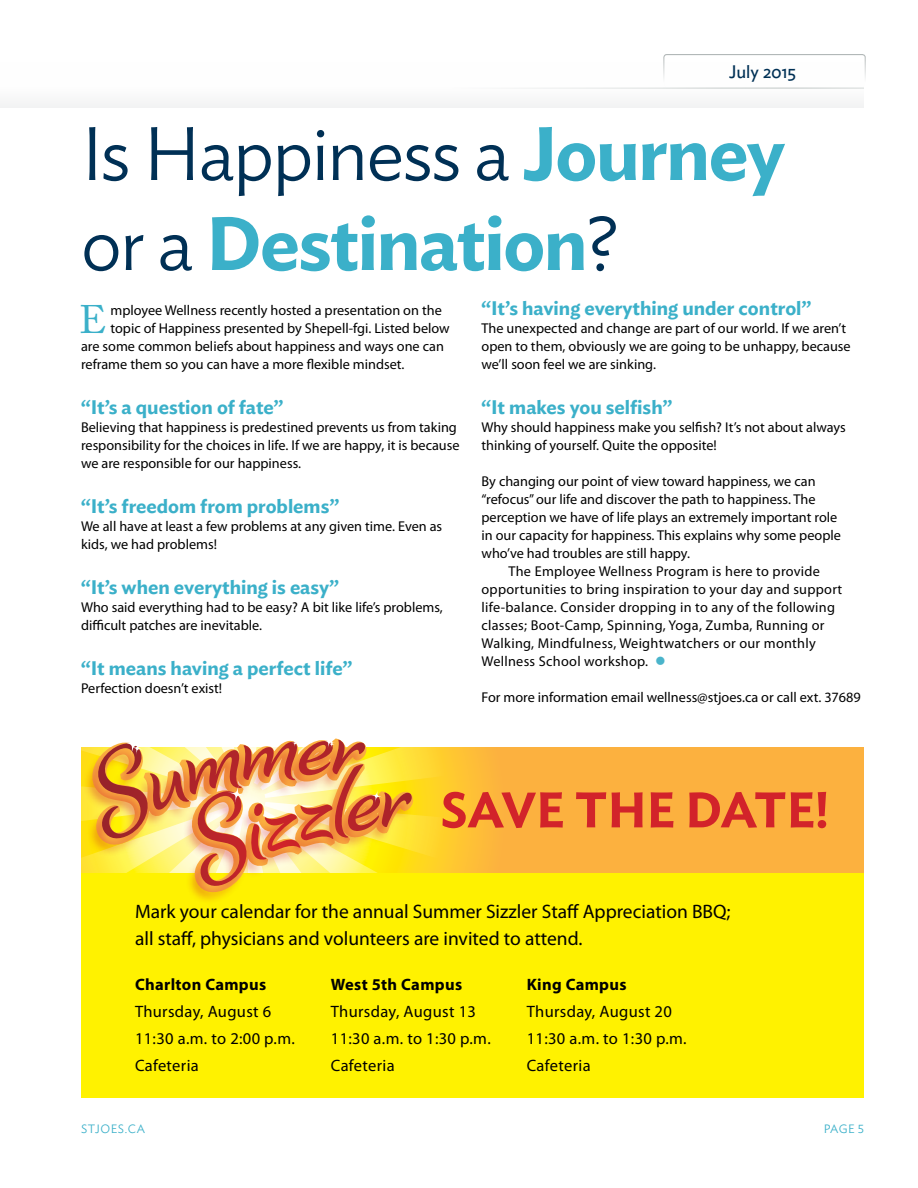
<style>
.page{position:relative;width:918px;height:1188px;background:#fff}
.page>*{position:absolute;margin:0;border:0;box-sizing:border-box;transform-origin:0 0}
.t1{font:600 75px/90px "Ideal Sans";letter-spacing:-.02em;color:#3bb0c9}
.t2{font:39.6px "Adobe Caslon Pro";color:#3bb0c9}
.t3{font:600 19.5px "Ideal Sans";color:#3bb0c9}
.t4{font:19.5px/27px "Myriad Pro";color:#000}
.t5{font:18px "Ideal Sans";letter-spacing:-.01em;color:#003055}
.t6{font:16.5px/27px "Myriad Pro";letter-spacing:.02em;color:#000}
.t7{font:700 16.5px "Myriad Pro";letter-spacing:.02em;color:#000}
.t8{font:14.25px/18px "Myriad Pro";color:#000}
.t9{font:14.25px/18px "Myriad Pro";letter-spacing:.02em;color:#000}
.t10{font:300 12px "Ideal Sans";letter-spacing:.04em;color:#3bb0c9}
.s1{font-weight:300;color:#003055}
.s2{color:#4ab4cb}
</style>
<div class="page">
<div style="left:663px;top:54px;width:203px;height:34px;border:1px solid #a6adad;border-radius:3px"></div>
<div style="left:81px;top:873px;width:783px;height:225px;background:#fff200"></div>
<div style="left:81px;top:747px;width:783px;height:126px;background:#fcb13f"></div>
<svg style="left:81px;top:747px;width:402px;height:126px"></svg>
<svg style="left:443px;top:792px;width:383px;height:36px"></svg>
<svg style="left:88px;top:103px;width:278px;height:637px"></svg>
<div style="left:83px;top:743px;width:330px;height:162px;background:#d2232a;opacity:.45"></div>
<svg style="left:92px;top:740px;width:320px;height:151px"></svg>
<svg style="left:227px;top:785px;width:19px;height:18px"></svg>
<svg style="left:370px;top:789px;width:13px;height:14px"></svg>
<svg style="left:122px;top:733px;width:22px;height:22px"></svg>
<svg style="left:131px;top:742px;width:13px;height:13px"></svg>
<svg style="left:322px;top:735px;width:14px;height:13px"></svg>
<svg style="left:328px;top:740px;width:8px;height:8px"></svg>
<svg style="left:291px;top:739px;width:8px;height:8px"></svg>
<p class="t5" style="left:729px;top:58px;width:69px">July 2015</p>
<h1 class="t1" style="left:81px;top:103px;width:706px"><span class="s1">Is Happiness a</span> Journey <span class="s1">or a</span> Destination<span class="s1">?</span></h1>
<h2 class="t2" style="left:79px;top:296px;width:29px">E</h2>
<p class="t8" style="left:110px;top:301px;width:333px">mployee Wellness recently hosted a presentation on the</p>
<p class="t8" style="left:110px;top:319px;width:341px">topic of Happiness presented by Shepell-fgi. Listed below</p>
<p class="t8" style="left:81px;top:337px;width:364px">are some common beliefs about happiness and ways one can</p>
<p class="t8" style="left:81px;top:355px;width:325px">reframe them so you can have a more flexible mindset.</p>
<h3 class="t3" style="left:81px;top:392px;width:204px">“It’s a question of fate”</h3>
<p class="t8" style="left:81px;top:418px;width:380px">Believing that happiness is predestined prevents us from taking responsibility for the choices in life. If we are happy, it is because we are responsible for our happiness.</p>
<h3 class="t3" style="left:81px;top:491px;width:260px">“It’s freedom from problems”</h3>
<p class="t8" style="left:81px;top:517px;width:363px">We all have at least a few problems at any given time. Even as kids, we had problems!</p>
<h3 class="t3" style="left:81px;top:572px;width:259px">“It’s when everything is easy”</h3>
<p class="t8" style="left:81px;top:598px;width:363px">Who said everything had to be easy? A bit like life’s problems, difficult patches are inevitable.</p>
<h3 class="t3" style="left:81px;top:653px;width:273px">“It means having a perfect life”</h3>
<p class="t8" style="left:81px;top:679px;width:143px">Perfection doesn’t exist!</p>
<h3 class="t3" style="left:482px;top:293px;width:331px">“It’s having everything under control”</h3>
<p class="t8" style="left:482px;top:319px;width:371px">The unexpected and change are part of our world. If we aren’t open to them, obviously we are going to be unhappy, because we’ll soon feel we are sinking.</p>
<h3 class="t3" style="left:482px;top:392px;width:192px">“It makes you selfish”</h3>
<p class="t8" style="left:482px;top:418px;width:366px">Why should happiness make you selfish? It’s not about always thinking of yourself. Quite the opposite!</p>
<p class="t8" style="left:482px;top:472px;width:361px">By changing our point of view toward happiness, we can “refocus” our life and discover the path to happiness. The perception we have of life plays an extremely important role in our capacity for happiness. This explains why some people who’ve had troubles are still happy.</p>
<p class="t9" style="left:482px;top:562px;width:362px;text-indent:27px">The Employee Wellness Program is here to provide opportunities to bring inspiration to your day and support life-balance. Consider dropping in to any of the following classes; Boot-Camp, Spinning, Yoga, Zumba, Running or Walking, Mindfulness, Weightwatchers or our monthly Wellness School workshop. <span class="s2">●</span></p>
<p class="t8" style="left:482px;top:688px;width:381px">For more information email wellness@stjoes.ca or call ext. 37689</p>
<h3 class="t4" style="left:135px;top:898px;width:597px">Mark your calendar for the annual Summer Sizzler Staff Appreciation BBQ; all staff, physicians and volunteers are invited to attend.</h3>
<p class="t7" style="left:135px;top:974px;width:133px">Charlton Campus</p>
<p class="t6" style="left:135px;top:998px;width:161px">Thursday, August 6<br>11:30 a.m. to 2:00 p.m.<br>Cafeteria</p>
<p class="t7" style="left:331px;top:974px;width:133px">West 5th Campus</p>
<p class="t6" style="left:331px;top:998px;width:161px">Thursday, August 13<br>11:30 a.m. to 1:30 p.m.<br>Cafeteria</p>
<p class="t7" style="left:527px;top:974px;width:101px">King Campus</p>
<p class="t6" style="left:527px;top:998px;width:161px">Thursday, August 20<br>11:30 a.m. to 1:30 p.m.<br>Cafeteria</p>
<p class="t10" style="left:81px;top:1120px;width:66px">STJOES.CA</p>
<p class="t10" style="left:824px;top:1120px;width:42px">PAGE 5</p>
</div>
